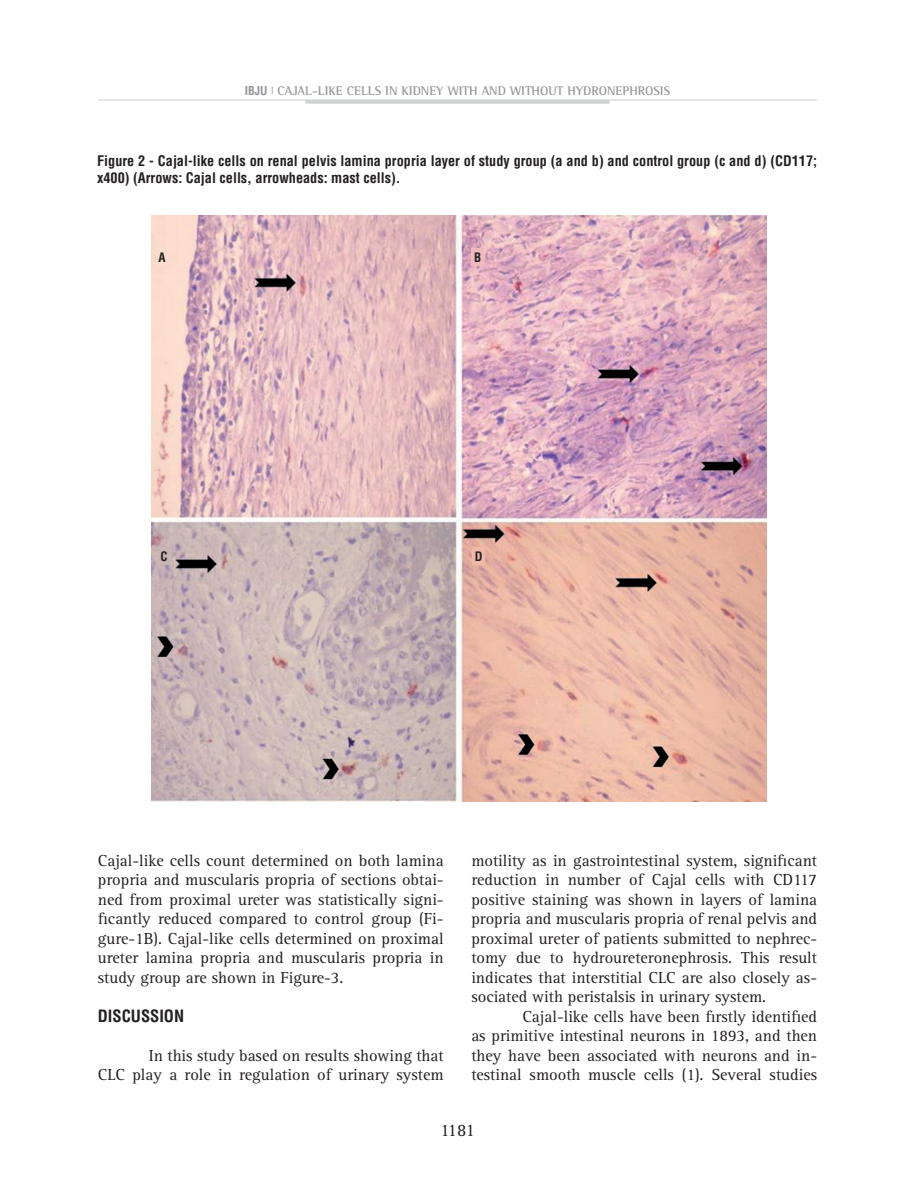
<style>
.page{position:relative;width:898px;height:1200px;background:#fff}
.page>*{position:absolute;margin:0;border:0;box-sizing:border-box;transform-origin:0 0}
.t1{font:18px "Rotis Serif";color:#231f20}
.t2{font:16.5px/19.5px "Rotis Serif";color:#231f20;text-align:justify}
.t3{font:700 condensed 16.5px "Helvetica";color:#231f20}
.t4{font:700 condensed 14.25px/17.1px "Helvetica";color:#231f20}
.t5{font:700 12.75px "Rotis Semi Serif";color:#939598}
.t6{font:700 condensed 12.75px "Helvetica";color:#231f20}
.s1{font-family:"Helvetica";font-stretch:condensed;font-size:12px}
</style>
<div class="page">
<hr style="left:98px;top:99px;width:718px;height:2px;background:#dcdddf">
<hr style="left:305px;top:100px;width:304px;height:4px;background:#d1d2d4">
<img style="left:152px;top:216px;width:614px;height:584px">
<div style="left:156px;top:248px;width:12px;height:17px;background:#fbddcf"></div>
<div style="left:158px;top:547px;width:12px;height:17px;background:#c8b6b5"></div>
<div style="left:471px;top:248px;width:13px;height:17px;background:#efbabd"></div>
<div style="left:472px;top:547px;width:13px;height:17px;background:#eeb9a9"></div>
<p class="t5" style="left:245px;top:83px;width:426px"><span class="s1">ibju</span> <sup>|</sup> CAJAL-LIKE CELLS IN KIDNEY WITH AND WITHOUT HYDRONEPHROSIS</p>
<p class="t4" style="left:97px;top:152px;width:721px">Figure 2 - Cajal-like cells on renal pelvis lamina propria layer of study group (a and b) and control group (c and d) (CD117; x400) (Arrows: Cajal cells, arrowheads: mast cells).</p>
<p class="t6" style="left:158px;top:249px;width:9px">A</p>
<p class="t6" style="left:160px;top:548px;width:9px">C</p>
<p class="t6" style="left:474px;top:249px;width:9px">B</p>
<p class="t6" style="left:474px;top:548px;width:9px">D</p>
<p class="t2" style="left:98px;top:850px;width:347px">Cajal-like cells count determined on both lamina propria and muscularis propria of sections obtai&shy;ned from proximal ureter was statistically signi&shy;ficantly reduced compared to control group (Fi&shy;gure-1B). Cajal-like cells determined on proximal ureter lamina propria and muscularis propria in study group are shown in Figure-3.</p>
<p class="t3" style="left:98px;top:1005px;width:85px">DISCUSSION</p>
<p class="t2" style="left:98px;top:1045px;width:347px;text-align:right">In this study based on results showing that<br>CLC play a role in regulation of urinary system</p>
<p class="t2" style="left:471px;top:850px;width:347px">motility as in gastrointestinal system, significant reduction in number of Cajal cells with CD117 positive staining was shown in layers of lamina propria and muscularis propria of renal pelvis and proximal ureter of patients submitted to nephrec&shy;tomy due to hydroureteronephrosis. This result indicates that interstitial CLC are also closely as&shy;sociated with peristalsis in urinary system.</p>
<p class="t2" style="left:471px;top:1006px;width:347px;text-indent:51px">Cajal-like cells have been firstly identified as primitive intestinal neurons in 1893, and then they have been associated with neurons and in&shy;testinal smooth muscle cells (1). Several studies</p>
<p class="t1" style="left:440px;top:1119px;width:36px">1181</p>
</div>
